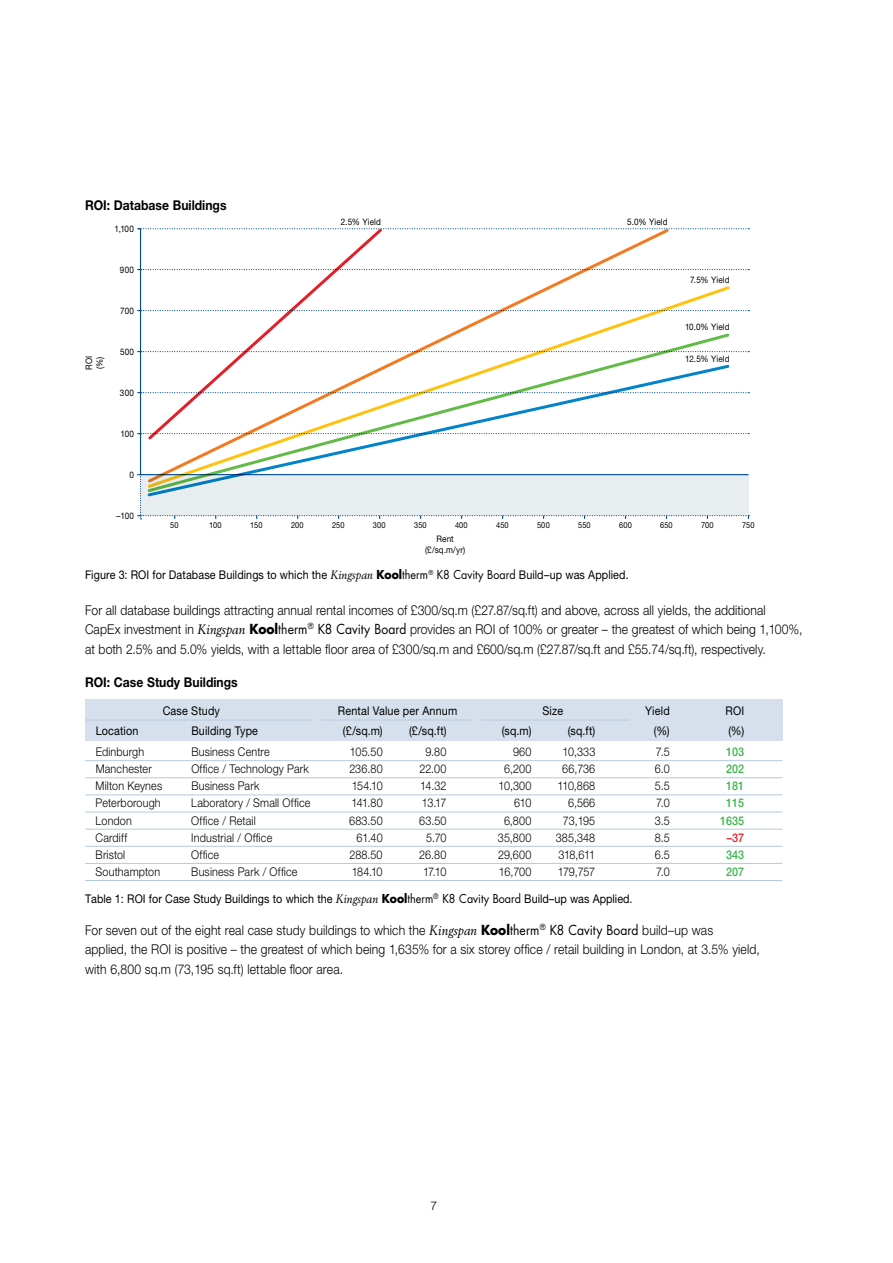
<style>
.page{position:relative;width:893px;height:1263px;background:#fff}
.page>*{position:absolute;margin:0;border:0;box-sizing:border-box;transform-origin:0 0}
.t1{font:300 13.5px/19.5px "Helvetica Neue";letter-spacing:.01em;color:#000;scale:.9 1}
.t2{font:700 13.5px "Helvetica Neue";color:#000;scale:.9 1}
.t3{font:300 12px "Helvetica Neue";letter-spacing:.015em;color:#000;scale:.9 1}
.t4{font:12px "Helvetica Neue";letter-spacing:.005em;color:#000;scale:.9 1}
.t5{font:500 12px "Helvetica Neue";color:#39b54a;scale:.9 1}
.t6{font:500 12px "Helvetica Neue";color:#e31f27;scale:.9 1}
.t7{font:300 12px "Helvetica Neue";letter-spacing:.015em;color:#000}
.t8{font:9px/10.8px "Helvetica Neue";letter-spacing:.02em;color:#000;text-align:center;scale:.9 1}
.t9{font:8.25px "Helvetica Neue";letter-spacing:.015em;color:#000;scale:.9 1}
.s1{font-family:"Berling";font-style:italic}
.s2{font-family:"Futura";font-weight:700}
.s3{font-family:"Futura"}
.s4{font-family:"Berling";font-weight:400;font-style:italic}
.s5{font-family:"Futura";font-weight:400}
</style>
<div class="page">
<svg style="left:137px;top:476px;width:612px;height:43px;background:#e5ebef"></svg>
<svg style="left:137px;top:228px;width:613px;height:248px"></svg>
<svg style="left:146px;top:228px;width:524px;height:57px"></svg>
<svg style="left:146px;top:285px;width:585px;height:47px"></svg>
<svg style="left:146px;top:332px;width:585px;height:31px"></svg>
<svg style="left:146px;top:363px;width:585px;height:135px"></svg>
<div style="left:85px;top:699px;width:697px;height:42px;background:#d5e0ec"></div>
<hr style="left:85px;top:720px;width:544px;height:1px;background:#b5cbdf">
<hr style="left:85px;top:760px;width:697px;height:1px;background:#b5cbdf">
<hr style="left:85px;top:777px;width:697px;height:1px;background:#b5cbdf">
<hr style="left:85px;top:794px;width:697px;height:1px;background:#b5cbdf">
<hr style="left:85px;top:812px;width:697px;height:1px;background:#b5cbdf">
<hr style="left:85px;top:829px;width:697px;height:1px;background:#b5cbdf">
<hr style="left:85px;top:846px;width:697px;height:1px;background:#b5cbdf">
<hr style="left:85px;top:863px;width:697px;height:1px;background:#b5cbdf">
<hr style="left:85px;top:880px;width:697px;height:1px;background:#b5cbdf">
<div style="left:313px;top:716px;width:8px;height:8px;background:#d5e0ec"></div>
<div style="left:472px;top:716px;width:8px;height:8px;background:#d5e0ec"></div>
<p class="t2" style="left:85px;top:197px;width:159px">ROI: Database Buildings</p>
<p class="t8" style="left:83px;top:370px;width:17px;text-align:left;rotate:-90deg">ROI (%)</p>
<p class="t8" style="left:115px;top:223px;width:23px">1,100</p>
<p class="t8" style="left:120px;top:264px;width:17px">900</p>
<p class="t8" style="left:120px;top:305px;width:17px">700</p>
<p class="t8" style="left:120px;top:346px;width:17px">500</p>
<p class="t8" style="left:120px;top:387px;width:17px">300</p>
<p class="t8" style="left:120px;top:428px;width:17px">100</p>
<p class="t8" style="left:129px;top:469px;width:7px">0</p>
<p class="t8" style="left:117px;top:510px;width:21px">–100</p>
<p class="t8" style="left:341px;top:216px;width:46px">2.5% Yield</p>
<p class="t8" style="left:627px;top:216px;width:46px">5.0% Yield</p>
<p class="t8" style="left:690px;top:274px;width:45px">7.5% Yield</p>
<p class="t8" style="left:685px;top:321px;width:51px">10.0% Yield</p>
<p class="t8" style="left:685px;top:353px;width:51px">12.5% Yield</p>
<p class="t9" style="left:170px;top:520px;width:11px">50</p>
<p class="t9" style="left:209px;top:520px;width:15px">100</p>
<p class="t9" style="left:250px;top:520px;width:15px">150</p>
<p class="t9" style="left:291px;top:520px;width:16px">200</p>
<p class="t9" style="left:332px;top:520px;width:15px">250</p>
<p class="t9" style="left:373px;top:520px;width:16px">300</p>
<p class="t9" style="left:414px;top:520px;width:16px">350</p>
<p class="t9" style="left:455px;top:520px;width:16px">400</p>
<p class="t9" style="left:496px;top:520px;width:16px">450</p>
<p class="t9" style="left:537px;top:520px;width:16px">500</p>
<p class="t9" style="left:578px;top:520px;width:16px">550</p>
<p class="t9" style="left:619px;top:520px;width:16px">600</p>
<p class="t9" style="left:660px;top:520px;width:16px">650</p>
<p class="t9" style="left:701px;top:520px;width:15px">700</p>
<p class="t9" style="left:742px;top:520px;width:15px">750</p>
<p class="t8" style="left:425px;top:533px;width:46px">Rent (£/sq.m/yr)</p>
<p class="t4" style="left:85px;top:568px;width:605px">Figure 3: ROI for Database Buildings to which the <span class="s1">Kingspan</span> <span class="s2">Kool</span><span class="s3">therm</span><sup>®</sup> <span class="s3">K8 Cavity Board</span> Build–up was Applied.</p>
<p class="t1" style="left:85px;top:600px;width:799px">For all database buildings attracting annual rental incomes of £300/sq.m (£27.87/sq.ft) and above, across all yields, the additional<br>CapEx investment in <span class="s4">Kingspan</span> <span class="s2">Kool</span><span class="s5">therm</span><sup>®</sup> <span class="s5">K8 Cavity Board</span> provides an ROI of 100% or greater – the greatest of which being 1,100%, at both 2.5% and 5.0% yields, with a lettable floor area of £300/sq.m and £600/sq.m (£27.87/sq.ft and £55.74/sq.ft), respectively.</p>
<p class="t2" style="left:85px;top:673px;width:171px">ROI: Case Study Buildings</p>
<p class="t4" style="left:163px;top:704px;width:65px">Case Study</p>
<p class="t4" style="left:338px;top:704px;width:134px">Rental Value per Annum</p>
<p class="t4" style="left:542px;top:704px;width:24px">Size</p>
<p class="t4" style="left:645px;top:704px;width:29px">Yield</p>
<p class="t4" style="left:725px;top:704px;width:22px">ROI</p>
<p class="t4" style="left:96px;top:723px;width:49px">Location</p>
<p class="t4" style="left:191px;top:723px;width:76px">Building Type</p>
<p class="t4" style="left:343px;top:723px;width:46px">(£/sq.m)</p>
<p class="t4" style="left:409px;top:723px;width:43px">(£/sq.ft)</p>
<p class="t4" style="left:502px;top:723px;width:35px">(sq.m)</p>
<p class="t4" style="left:568px;top:723px;width:32px">(sq.ft)</p>
<p class="t4" style="left:654px;top:723px;width:19px">(%)</p>
<p class="t4" style="left:728px;top:723px;width:19px">(%)</p>
<p class="t3" style="left:96px;top:744px;width:55px">Edinburgh</p>
<p class="t3" style="left:191px;top:744px;width:89px">Business Centre</p>
<p class="t3" style="left:350px;top:744px;width:38px">105.50</p>
<p class="t3" style="left:425px;top:744px;width:25px">9.80</p>
<p class="t3" style="left:513px;top:744px;width:22px">960</p>
<p class="t3" style="left:563px;top:744px;width:38px">10,333</p>
<p class="t3" style="left:656px;top:744px;width:17px">7.5</p>
<p class="t5" style="left:726px;top:745px;width:22px">103</p>
<p class="t3" style="left:96px;top:761px;width:64px">Manchester</p>
<p class="t3" style="left:191px;top:761px;width:132px">Office / Technology Park</p>
<p class="t3" style="left:349px;top:761px;width:39px">236.80</p>
<p class="t3" style="left:419px;top:761px;width:31px">22.00</p>
<p class="t3" style="left:504px;top:761px;width:32px">6,200</p>
<p class="t3" style="left:562px;top:761px;width:38px">66,736</p>
<p class="t3" style="left:655px;top:761px;width:18px">6.0</p>
<p class="t5" style="left:726px;top:762px;width:22px">202</p>
<p class="t3" style="left:96px;top:779px;width:75px">Milton Keynes</p>
<p class="t3" style="left:191px;top:779px;width:77px">Business Park</p>
<p class="t3" style="left:352px;top:779px;width:36px">154.10</p>
<p class="t3" style="left:420px;top:779px;width:31px">14.32</p>
<p class="t3" style="left:499px;top:779px;width:38px">10,300</p>
<p class="t3" style="left:558px;top:779px;width:43px">110,868</p>
<p class="t3" style="left:655px;top:779px;width:18px">5.5</p>
<p class="t5" style="left:726px;top:779px;width:22px">181</p>
<p class="t3" style="left:96px;top:796px;width:74px">Peterborough</p>
<p class="t3" style="left:191px;top:796px;width:134px">Laboratory / Small Office</p>
<p class="t3" style="left:352px;top:796px;width:36px">141.80</p>
<p class="t3" style="left:422px;top:796px;width:29px">13.17</p>
<p class="t3" style="left:514px;top:796px;width:21px">610</p>
<p class="t3" style="left:568px;top:796px;width:32px">6,566</p>
<p class="t3" style="left:656px;top:796px;width:17px">7.0</p>
<p class="t5" style="left:726px;top:796px;width:22px">115</p>
<p class="t3" style="left:96px;top:813px;width:42px">London</p>
<p class="t3" style="left:191px;top:813px;width:73px">Office / Retail</p>
<p class="t3" style="left:349px;top:813px;width:39px">683.50</p>
<p class="t3" style="left:419px;top:813px;width:32px">63.50</p>
<p class="t3" style="left:504px;top:813px;width:32px">6,800</p>
<p class="t3" style="left:563px;top:813px;width:37px">73,195</p>
<p class="t3" style="left:655px;top:813px;width:18px">3.5</p>
<p class="t5" style="left:720px;top:813px;width:28px">1635</p>
<p class="t3" style="left:96px;top:830px;width:37px">Cardiff</p>
<p class="t3" style="left:191px;top:830px;width:91px">Industrial / Office</p>
<p class="t3" style="left:357px;top:830px;width:30px">61.40</p>
<p class="t3" style="left:426px;top:830px;width:24px">5.70</p>
<p class="t3" style="left:498px;top:830px;width:39px">35,800</p>
<p class="t3" style="left:556px;top:830px;width:45px">385,348</p>
<p class="t3" style="left:655px;top:830px;width:18px">8.5</p>
<p class="t6" style="left:727px;top:830px;width:21px">–37</p>
<p class="t3" style="left:96px;top:847px;width:34px">Bristol</p>
<p class="t3" style="left:191px;top:847px;width:32px">Office</p>
<p class="t3" style="left:349px;top:847px;width:38px">288.50</p>
<p class="t3" style="left:419px;top:847px;width:32px">26.80</p>
<p class="t3" style="left:498px;top:847px;width:39px">29,600</p>
<p class="t3" style="left:558px;top:847px;width:42px">318,611</p>
<p class="t3" style="left:655px;top:847px;width:18px">6.5</p>
<p class="t5" style="left:726px;top:847px;width:22px">343</p>
<p class="t3" style="left:96px;top:864px;width:73px">Southampton</p>
<p class="t3" style="left:191px;top:864px;width:120px">Business Park / Office</p>
<p class="t3" style="left:352px;top:864px;width:36px">184.10</p>
<p class="t3" style="left:423px;top:864px;width:28px">17.10</p>
<p class="t3" style="left:499px;top:864px;width:38px">16,700</p>
<p class="t3" style="left:558px;top:864px;width:43px">179,757</p>
<p class="t3" style="left:656px;top:864px;width:17px">7.0</p>
<p class="t5" style="left:726px;top:864px;width:22px">207</p>
<p class="t4" style="left:85px;top:891px;width:610px">Table 1: ROI for Case Study Buildings to which the <span class="s1">Kingspan</span> <span class="s2">Kool</span><span class="s3">therm</span><sup>®</sup> <span class="s3">K8 Cavity Board</span> Build–up was Applied.</p>
<p class="t1" style="left:85px;top:920px;width:751px">For seven out of the eight real case study buildings to which the <span class="s4">Kingspan</span> <span class="s2">Kool</span><span class="s5">therm</span><sup>®</sup> <span class="s5">K8 Cavity Board</span> build–up was<br>applied, the ROI is positive – the greatest of which being 1,635% for a six storey office / retail building in London, at 3.5% yield, with 6,800 sq.m (73,195 sq.ft) lettable floor area.</p>
<p class="t7" style="left:430px;top:1198px;width:8px">7</p>
</div>
